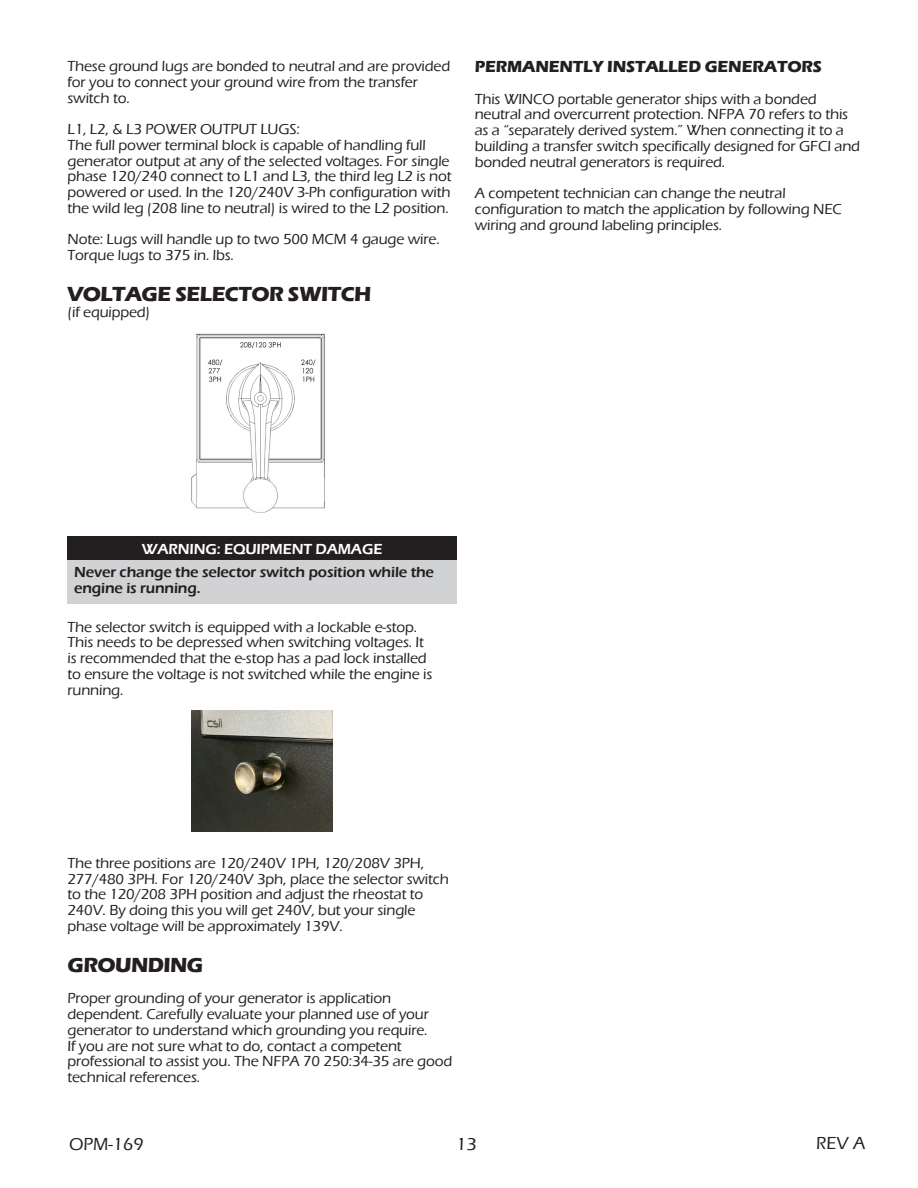
<style>
.page{position:relative;width:918px;height:1188px;background:#fff}
.page>*{position:absolute;margin:0;border:0;box-sizing:border-box;transform-origin:0 0}
.SUB_HEADING{font:700 21px "Eras ITC";letter-spacing:-.025em;color:#231f20}
.t1{font:500 18px "Eras ITC";color:#231f20}
.HEADING11{font:700 16.5px "Eras ITC";letter-spacing:-.01em;color:#231f20}
.Body_text{font:500 15px/15.8px "Eras ITC";letter-spacing:-.01em;color:#231f20}
.CAUTION_ITALIC{font:600 15px/16.5px "Eras ITC";letter-spacing:-.01em;color:#231f20}
.CAUTION{font:600 15px "Eras ITC";letter-spacing:-.01em;color:#fff}
</style>
<div class="page">
<div style="left:68px;top:537px;width:389px;height:27px;background:#231f20"></div>
<div style="left:68px;top:560px;width:389px;height:44px;background:#d1d2d4"></div>
<img style="left:191px;top:333px;width:134px;height:180px">
<img style="left:192px;top:710px;width:140px;height:121px">
<p class="Body_text" style="left:68px;top:58px;width:384px">These ground lugs are bonded to neutral and are provided for you to connect your ground wire from the transfer switch to.</p>
<p class="Body_text" style="left:68px;top:121px;width:234px">L1, L2, &amp; L3 POWER OUTPUT LUGS:</p>
<p class="Body_text" style="left:68px;top:137px;width:386px">The full power terminal block is capable of handling full generator output at any of the selected voltages. For single phase 120/240 connect to L1 and L3, the third leg L2 is not powered or used. In the 120/240V 3-Ph configuration with the wild leg (208 line to neutral) is wired to the L2 position.</p>
<p class="Body_text" style="left:68px;top:232px;width:374px">Note: Lugs will handle up to two 500 MCM 4 gauge wire.<br>Torque lugs to 375 in. lbs.</p>
<p class="SUB_HEADING" style="left:68px;top:282px;width:305px">VOLTAGE SELECTOR SWITCH</p>
<p class="Body_text" style="left:68px;top:304px;width:84px">(if equipped)</p>
<p class="HEADING11" style="left:475px;top:57px;width:349px">PERMANENTLY INSTALLED GENERATORS</p>
<p class="Body_text" style="left:475px;top:91px;width:387px">This WINCO portable generator ships with a bonded neutral and overcurrent protection. NFPA 70 refers to this as a “separately derived system.” When connecting it to a building a transfer switch specifically designed for GFCI and bonded neutral generators is required.</p>
<p class="Body_text" style="left:475px;top:186px;width:369px">A competent technician can change the neutral configuration to match the application by following NEC wiring and ground labeling principles.</p>
<p class="CAUTION" style="left:142px;top:540px;width:242px">WARNING: EQUIPMENT DAMAGE</p>
<p class="CAUTION_ITALIC" style="left:74px;top:564px;width:361px">Never change the selector switch position while the engine is running.</p>
<p class="Body_text" style="left:68px;top:619px;width:366px">The selector switch is equipped with a lockable e-stop.<br>This needs to be depressed when switching voltages. It is recommended that the e-stop has a pad lock installed to ensure the voltage is not switched while the engine is running.</p>
<p class="Body_text" style="left:68px;top:855px;width:383px">The three positions are 120/240V 1PH, 120/208V 3PH, 277/480 3PH. For 120/240V 3ph, place the selector switch to the 120/208 3PH position and adjust the rheostat to 240V. By doing this you will get 240V, but your single phase voltage will be approximately 139V.</p>
<p class="SUB_HEADING" style="left:68px;top:953px;width:137px">GROUNDING</p>
<p class="Body_text" style="left:68px;top:991px;width:386px">Proper grounding of your generator is application dependent. Carefully evaluate your planned use of your generator to understand which grounding you require.<br>If you are not sure what to do, contact a competent professional to assist you. The NFPA 70 250:34-35 are good technical references.</p>
<p class="t1" style="left:69px;top:1134px;width:76px">OPM-169</p>
<p class="t1" style="left:456px;top:1134px;width:22px">13</p>
<p class="t1" style="left:816px;top:1133px;width:51px">REV A</p>
</div>
